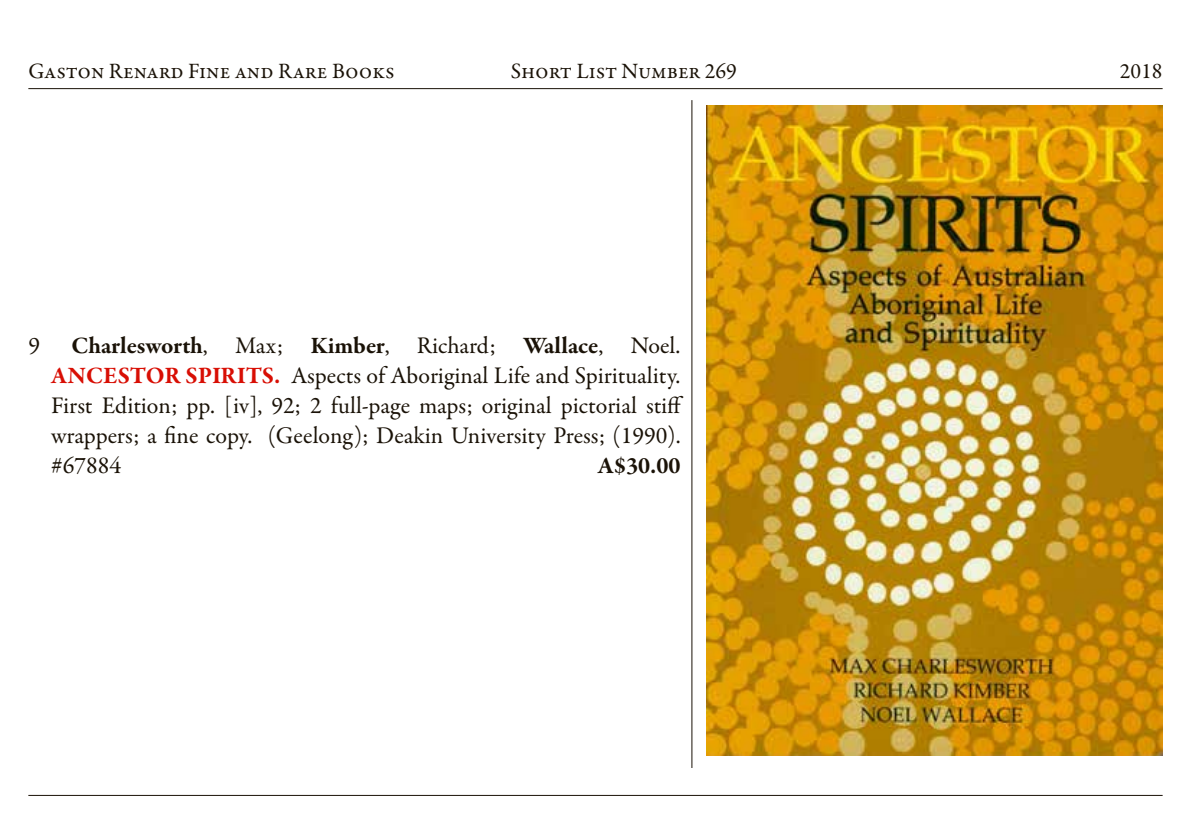
<style>
.page{position:relative;width:1191px;height:840px;background:#fff}
.page>*{position:absolute;margin:0;border:0;box-sizing:border-box;transform-origin:0 0}
.t1{font:24px/30px "Garamond Premr Pro";color:#1a1207}
.t2{font:700 24px "Garamond Premr Pro";color:#1a1207}
.t3{font:22px "Garamond Premr Pro";color:#1a1207}
.s1{font-weight:700}
.s2{font-weight:700;color:#d80e04}
</style>
<div class="page">
<hr style="left:28px;top:88px;width:1134px;height:1px;background:#1a1207">
<hr style="left:28px;top:794px;width:1134px;height:1px;background:#1a1207">
<hr style="left:691px;top:100px;width:1px;height:667px;background:#1a1207">
<img style="left:706px;top:106px;width:456px;height:649px">
<p class="t3" style="left:28px;top:57px;width:368px">Gaston Renard Fine and Rare Books</p>
<p class="t3" style="left:511px;top:57px;width:228px">Short List Number 269</p>
<p class="t3" style="left:1119px;top:57px;width:44px">2018</p>
<p class="t1" style="left:28px;top:330px;width:13px">9</p>
<p class="t1" style="left:51px;top:330px;width:634px;text-indent:20px"><span class="s1">Charlesworth</span>, Max; <span class="s1">Kimber</span>, Richard; <span class="s1">Wallace</span>, Noel.<br><span class="s2">ANCESTOR SPIRITS.</span> Aspects of Aboriginal Life and Spirituality.<br>First Edition; pp. [iv], 92; 2 full-page maps; original pictorial stiff wrappers; a fine copy. (Geelong); Deakin University Press; (1990). #67884</p>
<p class="t2" style="left:598px;top:450px;width:84px">A$30.00</p>
</div>
